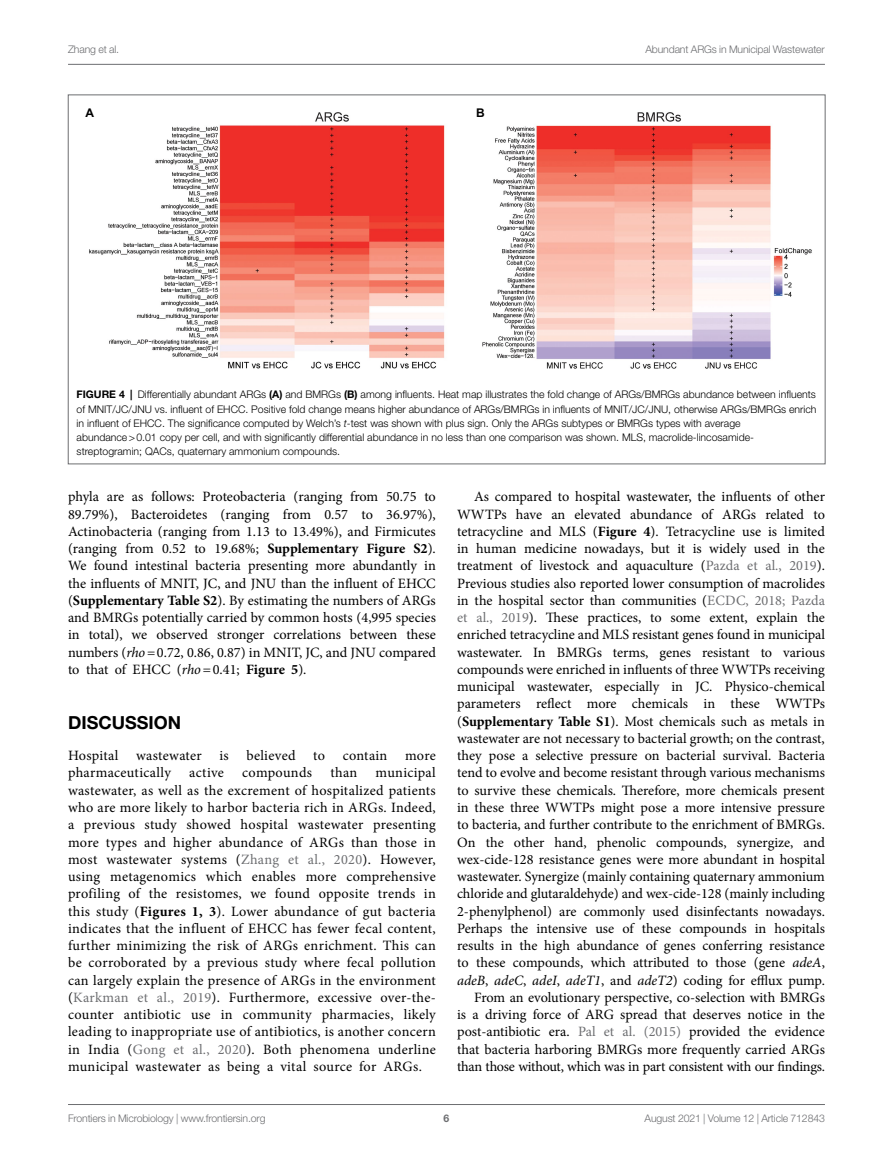
<style>
.page{position:relative;width:893px;height:1170px;background:#fff}
.page>*{position:absolute;margin:0;border:0;box-sizing:border-box;transform-origin:0 0}
.HEAD_1{font:700 18px "Helvetica Neue LT Std";color:#000}
.TEXT{font:14.25px/17.2px "Minion Pro";letter-spacing:-.01em;color:#000;text-align:justify}
.TEXT_FLUSH{font:14.25px/17.2px "Minion Pro";letter-spacing:.015em;color:#000;text-align:justify}
.t1{font:700 12px "Arial";color:#000}
.FIG_LEG{font:300 10.5px/14.2px "Helvetica Neue LT Std";color:#000}
.t2{font:300 10.5px "Helvetica Neue LT Std";letter-spacing:-.015em;color:#6d6e71}
.t3{font:700 10.5px "Helvetica Neue LT Std";color:#6d6e71}
.s1{font-weight:700}
.s2{font-style:italic}
.s3{color:#6d6e71}
</style>
<div class="page">
<hr style="left:68px;top:64px;width:757px;height:1px;background:#6d6e71">
<hr style="left:68px;top:1104px;width:757px;height:1px;background:#6d6e71">
<img style="left:89px;top:112px;width:723px;height:257px">
<p class="t2" style="left:68px;top:42px;width:53px">Zhang et al.</p>
<p class="t2" style="left:645px;top:42px;width:181px">Abundant ARGs in Municipal Wastewater</p>
<p class="t1" style="left:86px;top:104px;width:10px">A</p>
<p class="t1" style="left:476px;top:104px;width:10px">B</p>
<p class="FIG_LEG" style="left:77px;top:387px;width:741px"><span class="s1">FIGURE 4 |</span> Differentially abundant ARGs <span class="s1">(A)</span> and BMRGs <span class="s1">(B)</span> among influents. Heat map illustrates the fold change of ARGs/BMRGs abundance between influents of MNIT/JC/JNU vs. influent of EHCC. Positive fold change means higher abundance of ARGs/BMRGs in influents of MNIT/JC/JNU, otherwise ARGs/BMRGs enrich in influent of EHCC. The significance computed by Welch’s <span class="s2">t</span>-test was shown with plus sign. Only the ARGs subtypes or BMRGs types with average abundance&gt;0.01 copy per cell, and with significantly differential abundance in no less than one comparison was shown. MLS, macrolide-lincosamide&shy;streptogramin; QACs, quaternary ammonium compounds.</p>
<p class="TEXT_FLUSH" style="left:68px;top:488px;width:369px">phyla are as follows: Proteobacteria (ranging from 50.75 to 89.79%), Bacteroidetes (ranging from 0.57 to 36.97%), Actinobacteria (ranging from 1.13 to 13.49%), and Firmicutes (ranging from 0.52 to 19.68%; <span class="s1">Supplementary Figure S2</span>).<br>We found intestinal bacteria presenting more abundantly in the influents of MNIT, JC, and JNU than the influent of EHCC (<span class="s1">Supplementary Table S2</span>). By estimating the numbers of ARGs and BMRGs potentially carried by common hosts (4,995 species in total), we observed stronger correlations between these numbers (<span class="s2">rho</span>=0.72, 0.86, 0.87) in MNIT, JC, and JNU compared to that of EHCC (<span class="s2">rho</span>=0.41; <span class="s1">Figure 5</span>).</p>
<p class="HEAD_1" style="left:68px;top:711px;width:115px">DISCUSSION</p>
<p class="TEXT_FLUSH" style="left:68px;top:747px;width:369px">Hospital wastewater is believed to contain more pharmaceutically</p>
<p class="TEXT_FLUSH" style="left:68px;top:764px;width:369px;text-indent:308px">municipal wastewater, as well as the excrement of hospitalized patients who are more likely to harbor bacteria rich in ARGs. Indeed, a previous study showed hospital wastewater presenting more types and higher abundance of ARGs than those in most wastewater systems (<span class="s3">Zhang et al., 2020</span>). However, using metagenomics which enables more comprehensive profiling of the resistomes, we found opposite trends in this study (<span class="s1">Figures 1, 3</span>). Lower abundance of gut bacteria indicates that the influent of EHCC has fewer fecal content, further minimizing the risk of ARGs enrichment. This can be corroborated by a previous study where fecal pollution can largely explain the presence of ARGs in the environment (<span class="s3">Karkman et al., 2019</span>). Furthermore, excessive over-the&shy;counter antibiotic use in community pharmacies, likely leading to inappropriate use of antibiotics, is another concern in India (<span class="s3">Gong et al., 2020</span>). Both phenomena underline municipal wastewater as being a vital source for ARGs.</p>
<p class="TEXT_FLUSH" style="left:189px;top:764px;width:36px">active</p>
<p class="TEXT_FLUSH" style="left:242px;top:764px;width:71px">compounds</p>
<p class="TEXT_FLUSH" style="left:330px;top:764px;width:28px">than</p>
<p class="TEXT" style="left:457px;top:488px;width:369px;text-indent:17px">As compared to hospital wastewater, the influents of other WWTPs have an elevated abundance of ARGs related to tetracycline and MLS (<span class="s1">Figure 4</span>). Tetracycline use is limited in human medicine nowadays, but it is widely used in the treatment of livestock and aquaculture (<span class="s3">Pazda et al., 2019</span>).<br>Previous studies also reported lower consumption of macrolides in the hospital sector than communities (<span class="s3">ECDC, 2018; Pazda et al., 2019</span>). These practices, to some extent, explain the enriched tetracycline and MLS resistant genes found in municipal wastewater. In BMRGs terms, genes resistant to various compounds were enriched in influents of three WWTPs receiving municipal wastewater, especially in JC. Physico-chemical parameters reflect more chemicals in these WWTPs (<span class="s1">Supplementary Table S1</span>). Most chemicals such as metals in wastewater are not necessary to bacterial growth; on the contrast, they pose a selective pressure on bacterial survival. Bacteria tend to evolve and become resistant through various mechanisms to survive these chemicals. Therefore, more chemicals present in these three WWTPs might pose a more intensive pressure to bacteria, and further contribute to the enrichment of BMRGs.<br>On the other hand, phenolic compounds, synergize, and wex-cide-128 resistance genes were more abundant in hospital wastewater. Synergize (mainly containing quaternary ammonium chloride and glutaraldehyde) and wex-cide-128 (mainly including 2-phenylphenol) are commonly used disinfectants nowadays.<br>Perhaps the intensive use of these compounds in hospitals results in the high abundance of genes conferring resistance to these compounds, which attributed to those (gene <span class="s2">adeA</span>, <span class="s2">adeB</span>, <span class="s2">adeC</span>, <span class="s2">adeI</span>, <span class="s2">adeT1</span>, and <span class="s2">adeT2</span>) coding for efflux pump.</p>
<p class="TEXT" style="left:457px;top:988px;width:369px;text-indent:17px">From an evolutionary perspective, co-selection with BMRGs is a driving force of ARG spread that deserves notice in the post-antibiotic era. <span class="s3">Pal et al. (2015)</span> provided the evidence that bacteria harboring BMRGs more frequently carried ARGs than those without, which was in part consistent with our findings.</p>
<p class="t2" style="left:68px;top:1111px;width:199px">Frontiers in Microbiology | www.frontiersin.org</p>
<p class="t3" style="left:444px;top:1111px;width:7px">6</p>
<p class="t2" style="left:645px;top:1111px;width:182px">August 2021 | Volume 12 | Article 712843</p>
</div>
